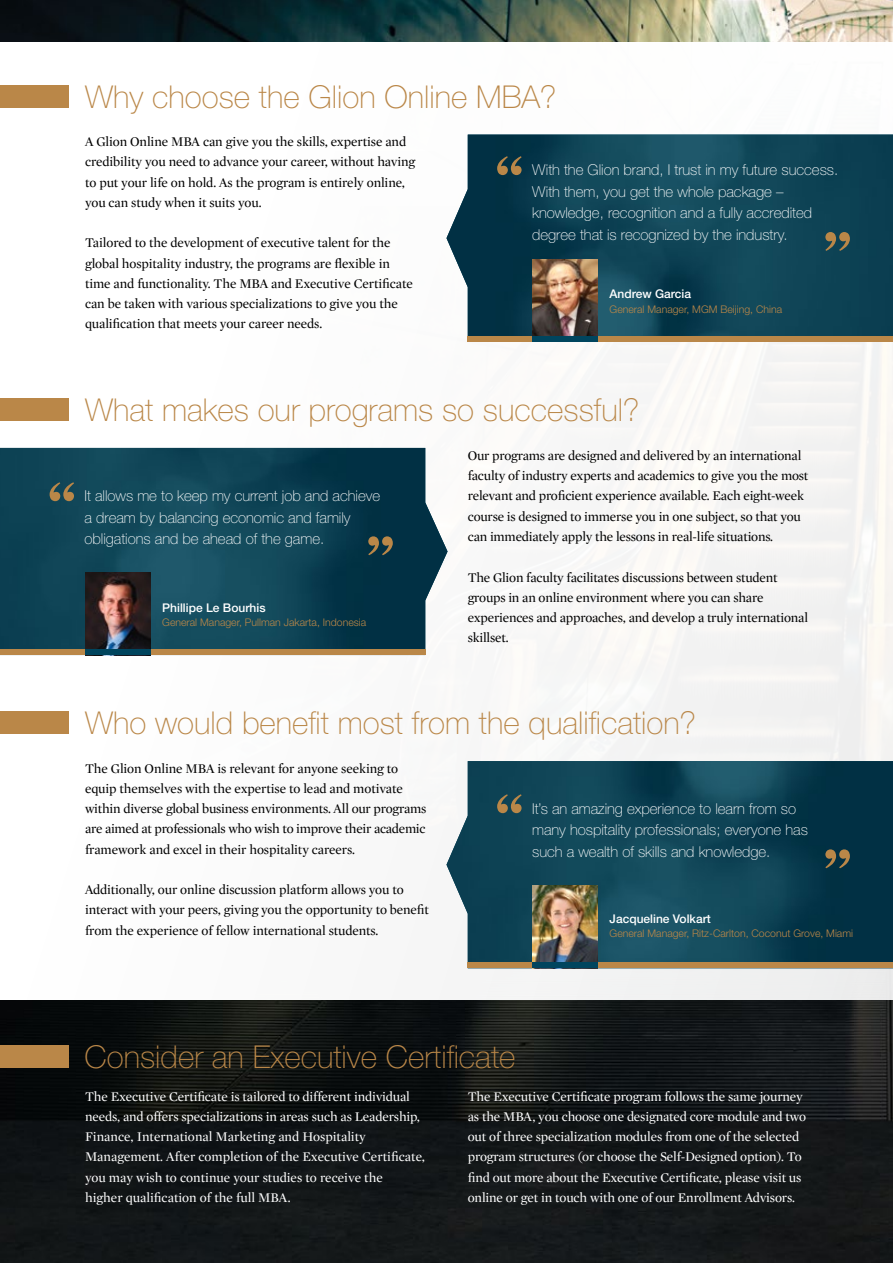
<style>
.page{position:relative;width:893px;height:1263px;background:#fff}
.page>*{position:absolute;margin:0;border:0;box-sizing:border-box;transform-origin:0 0}
.t1{font:87px "Mercury Display";color:#ba8748}
.t2{font:100 31.5px "Helvetica Neue LT Std";color:#ba8748}
.t3{font:100 15px/21.5px "Helvetica Neue LT Std";color:#fff}
.t4{font:13.5px/20.2px "Mercury Display";letter-spacing:-.01em;color:#000}
.t5{font:13.5px/20.2px "Mercury Display";letter-spacing:-.01em;color:#fff}
.t6{font:500 12px "Helvetica Neue LT Std";color:#fff}
.t7{font:300 10.5px "Helvetica Neue LT Std";color:#ba8748}
</style>
<div class="page">
<img style="left:0;top:0;width:893px;height:1263px">
<div style="left:0;top:43px;width:893px;height:957px;background:#faf9f8"></div>
<div style="left:0;top:43px;width:893px;height:267px;background:#fff"></div>
<img style="left:0;top:448px;width:448px;height:207px">
<div style="left:0;top:85px;width:68px;height:23px;background:#ba8748"></div>
<div style="left:0;top:398px;width:68px;height:23px;background:#ba8748"></div>
<div style="left:0;top:711px;width:68px;height:23px;background:#ba8748"></div>
<div style="left:0;top:1045px;width:68px;height:23px;background:#ba8748"></div>
<img style="left:446px;top:135px;width:447px;height:207px">
<img style="left:446px;top:761px;width:447px;height:207px">
<img style="left:532px;top:259px;width:66px;height:77px">
<img style="left:532px;top:886px;width:66px;height:76px">
<div style="left:468px;top:336px;width:425px;height:6px;background:#ba8748"></div>
<div style="left:468px;top:962px;width:425px;height:6px;background:#ba8748"></div>
<div style="left:532px;top:336px;width:66px;height:6px;background:#00455e"></div>
<div style="left:532px;top:962px;width:66px;height:6px;background:#00455e"></div>
<img style="left:85px;top:573px;width:66px;height:76px">
<div style="left:0;top:649px;width:425px;height:6px;background:#ba8748"></div>
<div style="left:85px;top:649px;width:66px;height:6px;background:#00455e"></div>
<h2 class="t2" style="left:85px;top:78px;width:473px">Why choose the Glion Online MBA?</h2>
<p class="t4" style="left:85px;top:132px;width:332px">A Glion Online MBA can give you the skills, expertise and credibility you need to advance your career, without having to put your life on hold. As the program is entirely online, you can study when it suits you.</p>
<p class="t4" style="left:85px;top:233px;width:329px">Tailored to the development of executive talent for the global hospitality industry, the programs are flexible in time and functionality. The MBA and Executive Certificate can be taken with various specializations to give you the qualification that meets your career needs.</p>
<h1 class="t1" style="left:493px;top:136px;width:34px">“</h1>
<p class="t3" style="left:532px;top:159px;width:308px">With the Glion brand, I trust in my future success.<br>With them, you get the whole package – knowledge, recognition and a fully accredited degree that is recognized by the industry.</p>
<h1 class="t1" style="left:821px;top:211px;width:34px">”</h1>
<p class="t6" style="left:610px;top:287px;width:83px">Andrew Garcia</p>
<p class="t7" style="left:610px;top:303px;width:174px">General Manager, MGM Beijing, China</p>
<h1 class="t1" style="left:46px;top:462px;width:34px">“</h1>
<h2 class="t2" style="left:85px;top:392px;width:556px">What makes our programs so successful?</h2>
<p class="t3" style="left:85px;top:485px;width:297px">It allows me to keep my current job and achieve a dream by balancing economic and family obligations and be ahead of the game.</p>
<h1 class="t1" style="left:364px;top:515px;width:34px">”</h1>
<p class="t6" style="left:162px;top:600px;width:105px">Phillipe Le Bourhis</p>
<p class="t7" style="left:162px;top:616px;width:206px">General Manager, Pullman Jakarta, Indonesia</p>
<p class="t4" style="left:468px;top:446px;width:342px">Our programs are designed and delivered by an international faculty of industry experts and academics to give you the most relevant and proficient experience available. Each eight-week course is designed to immerse you in one subject, so that you can immediately apply the lessons in real-life situations.</p>
<p class="t4" style="left:468px;top:567px;width:342px">The Glion faculty facilitates discussions between student groups in an online environment where you can share experiences and approaches, and develop a truly international skillset.</p>
<h2 class="t2" style="left:85px;top:705px;width:613px">Who would benefit most from the qualification?</h2>
<p class="t4" style="left:85px;top:758px;width:343px">The Glion Online MBA is relevant for anyone seeking to equip themselves with the expertise to lead and motivate within diverse global business environments. All our programs are aimed at professionals who wish to improve their academic framework and excel in their hospitality careers.</p>
<p class="t4" style="left:85px;top:880px;width:345px">Additionally, our online discussion platform allows you to interact with your peers, giving you the opportunity to benefit from the experience of fellow international students.</p>
<h1 class="t1" style="left:493px;top:774px;width:34px">“</h1>
<p class="t3" style="left:532px;top:798px;width:277px">It’s an amazing experience to learn from so many hospitality professionals; everyone has such a wealth of skills and knowledge.</p>
<h1 class="t1" style="left:821px;top:828px;width:34px">”</h1>
<p class="t6" style="left:610px;top:912px;width:103px">Jacqueline Volkart</p>
<p class="t7" style="left:610px;top:927px;width:245px">General Manager, Ritz-Carlton, Coconut Grove, Miami</p>
<h2 class="t2" style="left:85px;top:1039px;width:432px">Consider an Executive Certificate</h2>
<p class="t5" style="left:85px;top:1086px;width:341px">The Executive Certificate is tailored to different individual needs, and offers specializations in areas such as Leadership, Finance, International Marketing and Hospitality Management. After completion of the Executive Certificate, you may wish to continue your studies to receive the<br>higher qualification of the full MBA.</p>
<p class="t5" style="left:468px;top:1086px;width:340px">The Executive Certificate program follows the same journey as the MBA, you choose one designated core module and two out of three specialization modules from one of the selected program structures (or choose the Self-Designed option). To find out more about the Executive Certificate, please visit us online or get in touch with one of our Enrollment Advisors.</p>
</div>
